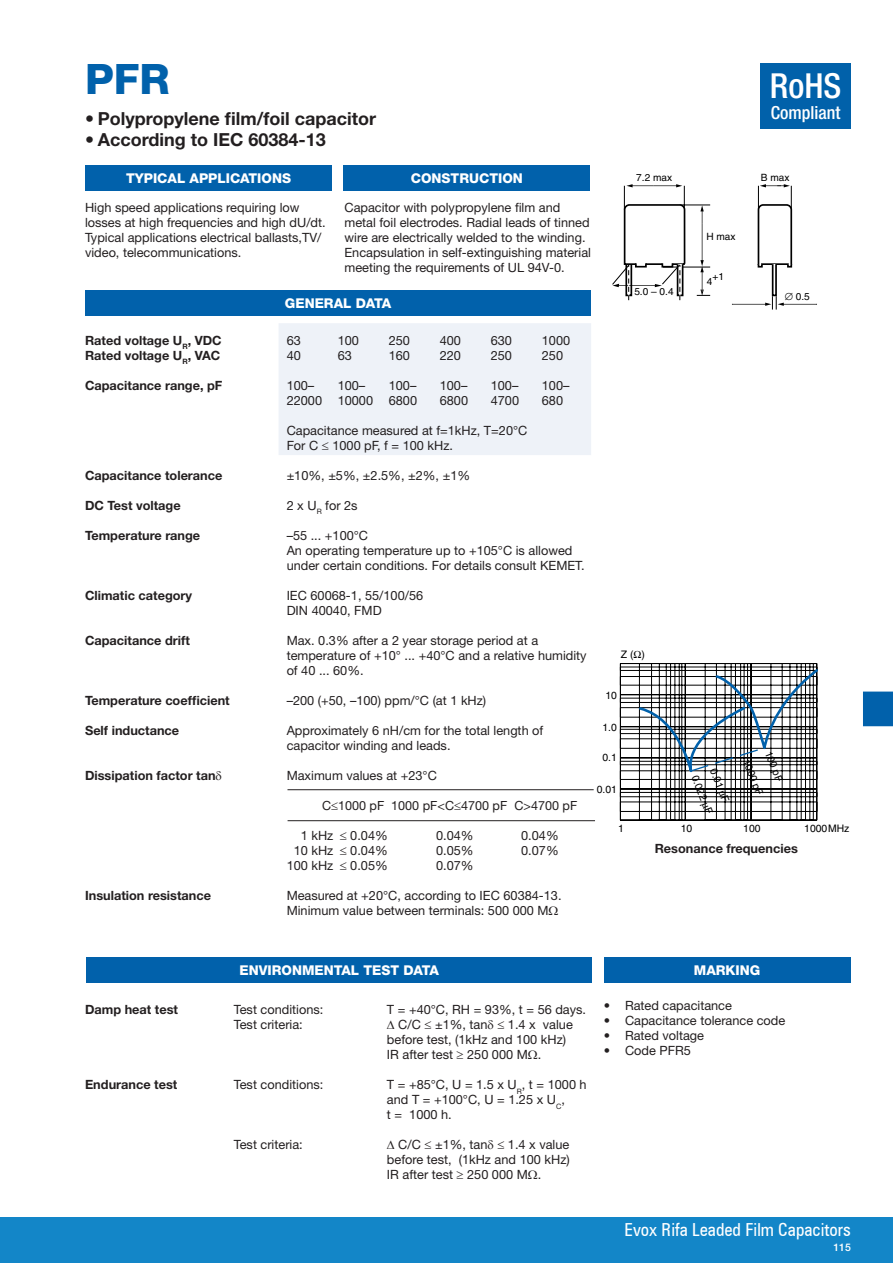
<style>
.page{position:relative;width:893px;height:1263px;background:#fff}
.page>*{position:absolute;margin:0;border:0;box-sizing:border-box;transform-origin:0 0}
.Rubrik{font:800 42px "Helvetica Neue";color:#0161ab}
.t1{font:500 condensed 34.5px "Helvetica Neue";color:#fff}
.Underrubrik_1{font:700 18px "Helvetica Neue";color:#231f20}
.t2{font:condensed 18px "Zurich BT";color:#fff}
.t3{font:500 condensed 18px "Helvetica Neue";color:#fff}
.Underrubrik_2{font:800 13.5px "Helvetica Neue";color:#fff}
.bröd{font:12.75px/15px "Helvetica Neue";color:#231f20}
.rub__gen_elect{font:12.75px/15px "Helvetica Neue";color:#231f20}
.rub__tabell_text{font:700 12.75px "Helvetica Neue";color:#231f20}
.bröd-2{font:700 12.75px "Helvetica Neue";color:#231f20}
.rub__gen_elect-2{font:700 12.75px "Helvetica Neue";color:#231f20}
.bröd-3{font:12.6px "Helvetica Neue";color:#231f20}
.t4{font:500 10.5px "Helvetica Neue";color:#fff}
.t5{font:10.35px/19.6px "Helvetica";color:#000}
.t6{font:10.05px "Helvetica";color:#000}
</style>
<div class="page">
<div style="left:760px;top:64px;width:90px;height:65px;background:#0161aa"></div>
<div style="left:0;top:1217px;width:893px;height:46px;background:#1386c8"></div>
<div style="left:279px;top:324px;width:311px;height:130px;background:#eef2f8"></div>
<div style="left:279px;top:323px;width:312px;height:132px;border:2px solid #eef2f8"></div>
<div style="left:85px;top:165px;width:247px;height:26px;background:#0161ab"></div>
<div style="left:85px;top:290px;width:506px;height:26px;background:#0161ab"></div>
<div style="left:343px;top:165px;width:247px;height:26px;background:#0161ab"></div>
<hr style="left:287px;top:789px;width:307px;height:1px;background:#231f20">
<hr style="left:288px;top:820px;width:307px;height:1px;background:#231f20">
<div style="left:772px;top:263px;width:5px;height:33px;border:2px solid #000"></div>
<hr style="left:680px;top:205px;width:30px;height:1px;background:#000">
<hr style="left:663px;top:267px;width:47px;height:1px;background:#000">
<svg style="left:732px;top:296px;width:84px;height:14px"></svg>
<svg style="left:697px;top:205px;width:13px;height:91px"></svg>
<svg style="left:757px;top:184px;width:36px;height:84px"></svg>
<svg style="left:612px;top:184px;width:74px;height:116px"></svg>
<div style="left:86px;top:957px;width:506px;height:26px;background:#0161ab"></div>
<div style="left:604px;top:957px;width:246px;height:26px;background:#0161ab"></div>
<svg style="left:863px;top:692px;width:30px;height:34px"></svg>
<svg style="left:620px;top:663px;width:198px;height:157px"></svg>
<p class="Rubrik" style="left:85px;top:54px;width:86px">PFR</p>
<p class="Underrubrik_1" style="left:85px;top:107px;width:292px">• Polypropylene film/foil capacitor</p>
<p class="Underrubrik_1" style="left:85px;top:129px;width:242px">• According to IEC 60384-13</p>
<p class="Underrubrik_2" style="left:126px;top:170px;width:167px">TYPICAL APPLICATIONS</p>
<p class="bröd" style="left:85px;top:200px;width:242px">High speed applications requiring low losses at high frequencies and high dU/dt.<br>Typical applications electrical ballasts,TV/ video, telecommunications.</p>
<p class="Underrubrik_2" style="left:411px;top:170px;width:114px">CONSTRUCTION</p>
<p class="bröd" style="left:344px;top:200px;width:248px">Capacitor with polypropylene film and metal foil electrodes. Radial leads of tinned wire are electrically welded to the winding.<br>Encapsulation in self-extinguishing material meeting the requirements of UL 94V-0.</p>
<p class="Underrubrik_2" style="left:285px;top:295px;width:108px">GE NERAL DATA</p>
<p class="t6" style="left:636px;top:172px;width:37px">7.2 max</p>
<p class="t6" style="left:634px;top:285px;width:41px">5.0 – 0.4</p>
<p class="t6" style="left:706px;top:231px;width:31px">H max</p>
<p class="t6" style="left:712px;top:271px;width:13px">+1</p>
<p class="t6" style="left:707px;top:276px;width:7px">4</p>
<h2 class="t1" style="left:770px;top:65px;width:73px">RoHS</h2>
<h3 class="t3" style="left:771px;top:102px;width:71px">Compliant</h3>
<p class="t6" style="left:761px;top:172px;width:30px">B max</p>
<p class="t6" style="left:785px;top:291px;width:26px">∅ 0.5</p>
<p class="rub__tabell_text" style="left:85px;top:332px;width:120px">Rated voltage U <sub>R</sub>, VDC</p>
<p class="rub__tabell_text" style="left:85px;top:347px;width:120px">Rated voltage U <sub>R</sub>, VAC</p>
<p class="rub__tabell_text" style="left:85px;top:377px;width:138px">Capacitance range, pF</p>
<p class="rub__tabell_text" style="left:85px;top:467px;width:139px">Capacitance tolerance</p>
<p class="rub__tabell_text" style="left:85px;top:497px;width:97px">DC Test voltage</p>
<p class="rub__tabell_text" style="left:85px;top:527px;width:117px">Temperature range</p>
<p class="rub__gen_elect-2" style="left:85px;top:587px;width:109px">Climatic category</p>
<p class="rub__gen_elect-2" style="left:85px;top:632px;width:106px">Capacitance drift</p>
<p class="bröd-2" style="left:85px;top:692px;width:146px">Temperature coefficient</p>
<p class="bröd-2" style="left:85px;top:722px;width:96px">Self inductance</p>
<p class="bröd-2" style="left:85px;top:767px;width:132px">Dissipation factor tan</p>
<p class="bröd-2" style="left:85px;top:887px;width:128px">Insulation resistance</p>
<p class="bröd" style="left:287px;top:332px;width:16px">63</p>
<p class="bröd" style="left:338px;top:332px;width:23px">100</p>
<p class="bröd" style="left:389px;top:332px;width:23px">250</p>
<p class="bröd" style="left:440px;top:332px;width:23px">400</p>
<p class="bröd" style="left:491px;top:332px;width:23px">630</p>
<p class="bröd" style="left:542px;top:332px;width:30px">1000</p>
<p class="rub__gen_elect" style="left:287px;top:347px;width:16px">40</p>
<p class="rub__gen_elect" style="left:338px;top:347px;width:16px">63</p>
<p class="rub__gen_elect" style="left:389px;top:347px;width:23px">160</p>
<p class="rub__gen_elect" style="left:440px;top:347px;width:23px">220</p>
<p class="rub__gen_elect" style="left:491px;top:347px;width:23px">250</p>
<p class="rub__gen_elect" style="left:542px;top:347px;width:23px">250</p>
<p class="rub__gen_elect" style="left:287px;top:377px;width:29px">100–</p>
<p class="rub__gen_elect" style="left:338px;top:377px;width:29px">100–</p>
<p class="rub__gen_elect" style="left:389px;top:377px;width:29px">100–</p>
<p class="rub__gen_elect" style="left:440px;top:377px;width:29px">100–</p>
<p class="rub__gen_elect" style="left:491px;top:377px;width:29px">100–</p>
<p class="rub__gen_elect" style="left:542px;top:377px;width:29px">100–</p>
<p class="rub__gen_elect" style="left:287px;top:392px;width:132px">22000 10000 6800</p>
<p class="rub__gen_elect" style="left:440px;top:392px;width:30px">6800</p>
<p class="rub__gen_elect" style="left:491px;top:392px;width:30px">4700</p>
<p class="rub__gen_elect" style="left:542px;top:392px;width:23px">680</p>
<p class="bröd" style="left:287px;top:422px;width:242px">Capacitance measured at f=1kHz, T=20°C</p>
<p class="bröd" style="left:287px;top:437px;width:168px">For C ≤ 1000 pF, f = 100 kHz.</p>
<p class="rub__gen_elect" style="left:287px;top:467px;width:185px">±10%, ±5%, ±2.5%, ±2%, ±1%</p>
<p class="bröd" style="left:287px;top:497px;width:72px">2 x U<sub>R</sub> for 2s</p>
<p class="rub__gen_elect" style="left:287px;top:527px;width:83px">–55 ... +100°C</p>
<p class="rub__gen_elect" style="left:287px;top:542px;width:300px">An operating temperature up to +105°C is allowed under certain conditions. For details consult KEMET.</p>
<p class="rub__gen_elect" style="left:287px;top:587px;width:138px">IEC 60068-1, 55/100/56</p>
<p class="rub__gen_elect" style="left:287px;top:602px;width:96px">DIN 40040, FMD</p>
<p class="rub__gen_elect" style="left:287px;top:632px;width:301px">Max. 0.3% after a 2 year storage period at a temperature of +10° ... +40°C and a relative humidity of 40 ... 60%.</p>
<p class="bröd" style="left:287px;top:692px;width:201px">–200 (+50, –100) ppm/°C (at 1 kHz)</p>
<p class="bröd" style="left:287px;top:722px;width:258px">Approximately 6 nH/cm for the total length of capacitor winding and leads.</p>
<p class="bröd" style="left:287px;top:767px;width:152px">Maximum values at +23°C</p>
<p class="bröd-3" style="left:322px;top:798px;width:257px">C≤1000 pF 1000 pF&lt;C≤4700 pF C&gt;4700 pF</p>
<p class="bröd" style="left:301px;top:827px;width:88px">1 kHz ≤ 0.04%</p>
<p class="bröd" style="left:436px;top:827px;width:39px">0.04%</p>
<p class="bröd" style="left:521px;top:827px;width:39px">0.04%</p>
<p class="bröd" style="left:294px;top:842px;width:96px">10 kHz ≤ 0.04%</p>
<p class="bröd" style="left:436px;top:842px;width:39px">0.05%</p>
<p class="bröd" style="left:521px;top:842px;width:39px">0.07%</p>
<p class="bröd" style="left:287px;top:857px;width:103px">100 kHz ≤ 0.05%</p>
<p class="bröd" style="left:436px;top:857px;width:39px">0.07%</p>
<p class="bröd" style="left:287px;top:887px;width:276px">Measured at +20°C, according to IEC 60384-13.</p>
<p class="bröd" style="left:287px;top:902px;width:263px">Minimum value between terminals: 500 000 M</p>
<p class="t5" style="left:621px;top:645px;width:26px">Z ( )</p>
<p class="t5" style="left:605px;top:685px;width:13px">10</p>
<p class="t5" style="left:602px;top:717px;width:16px">1.0</p>
<p class="t5" style="left:602px;top:748px;width:16px">0.1</p>
<p class="t5" style="left:597px;top:780px;width:22px">0.01</p>
<p class="t5" style="left:722px;top:765px;width:43px;rotate:69deg">0.01 F<br>0.022 F</p>
<p class="t5" style="left:777px;top:748px;width:34px;rotate:69deg">100 pF</p>
<p class="t5" style="left:755px;top:756px;width:40px;rotate:69deg">1000 pF</p>
<p class="t5" style="left:618px;top:818px;width:7px">1</p>
<p class="t5" style="left:681px;top:818px;width:13px">10</p>
<p class="t5" style="left:743px;top:818px;width:19px">100</p>
<p class="rub__gen_elect-2" style="left:655px;top:841px;width:145px">Resonance frequencies</p>
<p class="t5" style="left:804px;top:818px;width:47px">1000MHz</p>
<p class="Underrubrik_2" style="left:240px;top:962px;width:201px">ENVIRONMENTAL TEST DATA</p>
<p class="Underrubrik_2" style="left:694px;top:962px;width:68px">MARKING</p>
<p class="bröd" style="left:604px;top:998px;width:130px">• Rated capacitance</p>
<p class="bröd" style="left:604px;top:1013px;width:183px">• Capacitance tolerance code</p>
<p class="bröd" style="left:604px;top:1028px;width:102px">• Rated voltage</p>
<p class="bröd" style="left:604px;top:1043px;width:89px">• Code PFR5</p>
<p class="bröd-2" style="left:85px;top:1002px;width:95px">Damp heat test</p>
<p class="bröd" style="left:234px;top:1002px;width:91px">Test conditions:</p>
<p class="bröd" style="left:387px;top:1002px;width:201px">T = +40°C, RH = 93%, t = 56 days.</p>
<p class="bröd" style="left:234px;top:1017px;width:70px">Test criteria:</p>
<p class="bröd" style="left:387px;top:1017px;width:187px">∆ C/C ≤ ±1%, tan ≤ 1.4 x value before test, (1kHz and 100 kHz)</p>
<p class="bröd" style="left:387px;top:1047px;width:156px">IR after test ≥ 250 000 M .</p>
<p class="bröd-2" style="left:85px;top:1077px;width:94px">Endurance test</p>
<p class="bröd" style="left:234px;top:1077px;width:91px">Test conditions:</p>
<p class="bröd" style="left:387px;top:1077px;width:201px">T = +85°C, U = 1.5 x U<sub>R</sub>, t = 1000 h and T = +100°C, U = 1.25 x U<sub>C</sub>,</p>
<p class="bröd" style="left:387px;top:1107px;width:66px">t = 1000 h.</p>
<p class="bröd" style="left:234px;top:1137px;width:70px">Test criteria:</p>
<p class="bröd" style="left:387px;top:1137px;width:184px">∆ C/C ≤ ±1%, tan ≤ 1.4 x value before test, (1kHz and 100 kHz)</p>
<p class="bröd" style="left:387px;top:1167px;width:156px">IR after test ≥ 250 000 M .</p>
<h3 class="t2" style="left:625px;top:1219px;width:228px">Evox Rifa Leaded Film Capacitors</h3>
<p class="t4" style="left:833px;top:1241px;width:18px">115</p>
</div>
